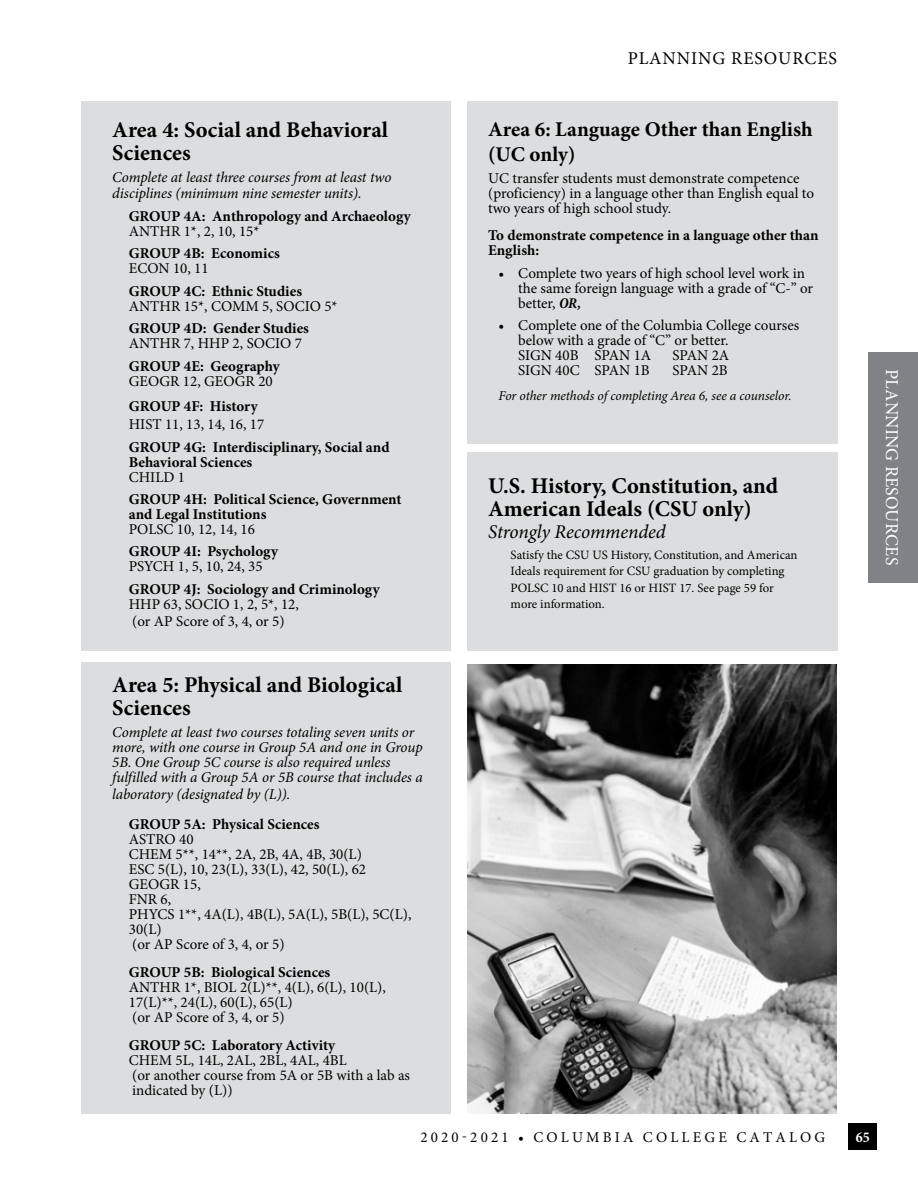
<style>
.page{position:relative;width:918px;height:1188px;background:#fff}
.page>*{position:absolute;margin:0;border:0;box-sizing:border-box;transform-origin:0 0}
.t1{font:700 22.5px/22.5px "Minion Pro";color:#000}
.t2{font:700 21px/25.2px "Minion Pro";color:#000}
.t3{font:italic 19.5px "Minion Pro";letter-spacing:-.005em;color:#000}
.t4{font:18px "Minion Pro";letter-spacing:.05em;color:#000}
.t5{font:18px "Minion Pro";letter-spacing:.01em;color:#fff}
.Body_Text{font:15px/15px "Minion Pro";color:#000}
.Body_Text-2{font:700 15px/15px "Minion Pro";color:#000}
.Body_Text-3{font:italic 15px/15px "Minion Pro";letter-spacing:-.01em;color:#000}
.Body_Text-4{font:15px "Minion Pro";letter-spacing:.21em;color:#000}
.t6{font:700 condensed 15px "Minion Pro";color:#fff}
.Body_Text__Numbered{font:italic 13.5px "Minion Pro";letter-spacing:-.01em;color:#000}
.Bullet_Indent{font:12.75px/16.5px "Minion Pro";letter-spacing:-.005em;color:#000}
.s1{font-weight:700}
.s2{font-weight:400}
.s3{font-weight:700;font-style:italic;font-stretch:condensed}
</style>
<div class="page">
<div style="left:849px;top:1123px;width:28px;height:27px;background:#000"></div>
<div style="left:868px;top:352px;width:50px;height:232px;background:#808285"></div>
<div style="left:81px;top:101px;width:370px;height:550px;background:#dcddde"></div>
<div style="left:467px;top:101px;width:370px;height:343px;background:#dcddde"></div>
<div style="left:81px;top:662px;width:370px;height:451px;background:#dcddde"></div>
<div style="left:467px;top:453px;width:370px;height:198px;background:#dcddde"></div>
<img style="left:467px;top:665px;width:370px;height:448px">
<p class="t4" style="left:628px;top:46px;width:211px">PLANNING RESOURCES</p>
<p class="t1" style="left:112px;top:119px;width:277px">Area 4: Social and Behavioral<br>Sciences</p>
<p class="Body_Text-3" style="left:112px;top:169px;width:281px;line-height:16.5px">Complete at least three courses from at least two disciplines (minimum nine semester units).</p>
<p class="Body_Text-2" style="left:129px;top:208px;width:283px">GROUP 4A: Anthropology and Archaeology</p>
<p class="Body_Text" style="left:129px;top:223px;width:132px">ANTHR 1*, 2, 10, 15*</p>
<p class="Body_Text-2" style="left:129px;top:246px;width:152px">GROUP 4B: Economics</p>
<p class="Body_Text" style="left:129px;top:261px;width:81px">ECON 10, 11</p>
<p class="Body_Text" style="left:129px;top:283px;width:210px"><span class="s1">GROUP 4C: Ethnic Studies<br></span>ANTHR 15*, COMM 5, SOCIO 5*</p>
<p class="Body_Text-2" style="left:129px;top:321px;width:182px">GROUP 4D: Gender Studies<br><span class="s2">ANTHR 7, HHP 2, SOCIO 7</span></p>
<p class="Body_Text-2" style="left:129px;top:358px;width:153px">GROUP 4E: Geography<br><span class="s2">GEOGR 12, GEOGR 20</span></p>
<p class="Body_Text" style="left:129px;top:397px;width:137px;line-height:18px"><span class="s1">GROUP 4F: History<br></span>HIST 11, 13, 14, 16, 17</p>
<p class="Body_Text-2" style="left:129px;top:439px;width:262px">GROUP 4G: Interdisciplinary, Social and<br>Behavioral Sciences<br><span class="s2">CHILD 1</span></p>
<p class="Body_Text-2" style="left:129px;top:491px;width:274px">GROUP 4H: Political Science, Government and Legal Institutions<br><span class="s2">POLSC 10, 12, 14, 16</span></p>
<p class="Body_Text-2" style="left:129px;top:544px;width:151px">GROUP 4I: Psychology<br><span class="s2">PSYCH 1, 5, 10, 24, 35</span></p>
<p class="Body_Text-2" style="left:129px;top:581px;width:252px">GROUP 4J: Sociology and Criminology<br><span class="s2">HHP 63, SOCIO 1, 2, 5*, 12,</span></p>
<p class="Body_Text" style="left:132px;top:614px;width:154px">(or AP Score of 3, 4, or 5)</p>
<p class="t2" style="left:488px;top:117px;width:326px">Area 6: Language Other than English (UC only)</p>
<p class="Body_Text" style="left:488px;top:171px;width:327px">UC transfer students must demonstrate competence (proficiency) in a language other than English equal to two years of high school study.</p>
<p class="Body_Text-2" style="left:488px;top:228px;width:332px">To demonstrate competence in a language other than<br>English:</p>
<p class="Body_Text" style="left:518px;top:265px;width:296px;text-indent:-20px">• Complete two years of high school level work in the same foreign language with a grade of “C-” or better, <span class="s3">OR,</span></p>
<p class="Body_Text" style="left:518px;top:318px;width:283px;text-indent:-20px">• Complete one of the Columbia College courses below with a grade of “C” or better.<br>SIGN 40B SPAN 1A</p>
<p class="Body_Text" style="left:673px;top:348px;width:58px">SPAN 2A</p>
<p class="Body_Text" style="left:518px;top:363px;width:133px">SIGN 40C SPAN 1B</p>
<p class="Body_Text" style="left:673px;top:363px;width:57px">SPAN 2B</p>
<p class="Body_Text__Numbered" style="left:499px;top:386px;width:294px">For other methods of completing Area 6, see a counselor.</p>
<p class="t1" style="left:488px;top:474px;width:292px">U.S. History, Constitution, and<br>American Ideals (CSU only)</p>
<p class="t3" style="left:488px;top:519px;width:179px">Strongly Recommended</p>
<p class="Bullet_Indent" style="left:511px;top:547px;width:288px">Satisfy the CSU US History, Constitution, and American Ideals requirement for CSU graduation by completing POLSC 10 and HIST 16 or HIST 17. See page 59 for more information.</p>
<p class="t5" style="left:904px;top:369px;width:198px;rotate:90deg">PLANNING RESOURCES</p>
<p class="t1" style="left:112px;top:674px;width:292px">Area 5: Physical and Biological<br>Sciences</p>
<p class="Body_Text-3" style="left:112px;top:724px;width:312px">Complete at least two courses totaling seven units or more, with one course in Group 5A and one in Group 5B. One Group 5C course is also required unless fulfilled with a Group 5A or 5B course that includes a</p>
<p class="Body_Text-3" style="left:112px;top:787px;width:180px">laboratory (designated by (L)).</p>
<p class="Body_Text-2" style="left:129px;top:816px;width:192px">GROUP 5A: Physical Sciences</p>
<p class="Body_Text" style="left:129px;top:832px;width:66px">ASTRO 40</p>
<p class="Body_Text" style="left:129px;top:847px;width:235px">CHEM 5**, 14**, 2A, 2B, 4A, 4B, 30(L)</p>
<p class="Body_Text" style="left:129px;top:862px;width:239px">ESC 5(L), 10, 23(L), 33(L), 42, 50(L), 62</p>
<p class="Body_Text" style="left:129px;top:877px;width:73px">GEOGR 15,</p>
<p class="Body_Text" style="left:129px;top:892px;width:44px">FNR 6,</p>
<p class="Body_Text" style="left:129px;top:907px;width:284px">PHYCS 1**, 4A(L), 4B(L), 5A(L), 5B(L), 5C(L),<br>30(L)</p>
<p class="Body_Text" style="left:132px;top:937px;width:154px">(or AP Score of 3, 4, or 5)</p>
<p class="Body_Text-2" style="left:129px;top:964px;width:203px">GROUP 5B: Biological Sciences</p>
<p class="Body_Text" style="left:129px;top:979px;width:259px">ANTHR 1*, BIOL 2(L)**, 4(L), 6(L), 10(L),<br>17(L)**, 24(L), 60(L), 65(L)<br>(or AP Score of 3, 4, or 5)</p>
<p class="Body_Text-2" style="left:129px;top:1038px;width:208px">GROUP 5C: Laboratory Activity</p>
<p class="Body_Text" style="left:129px;top:1053px;width:219px">CHEM 5L, 14L, 2AL, 2BL, 4AL, 4BL</p>
<p class="Body_Text" style="left:132px;top:1068px;width:279px">(or another course from 5A or 5B with a lab as indicated by (L))</p>
<p class="Body_Text-4" style="left:420px;top:1127px;width:406px">2020-2021 • COLUMBIA COLLEGE CATALOG</p>
<p class="t6" style="left:856px;top:1127px;width:15px">65</p>
</div>
